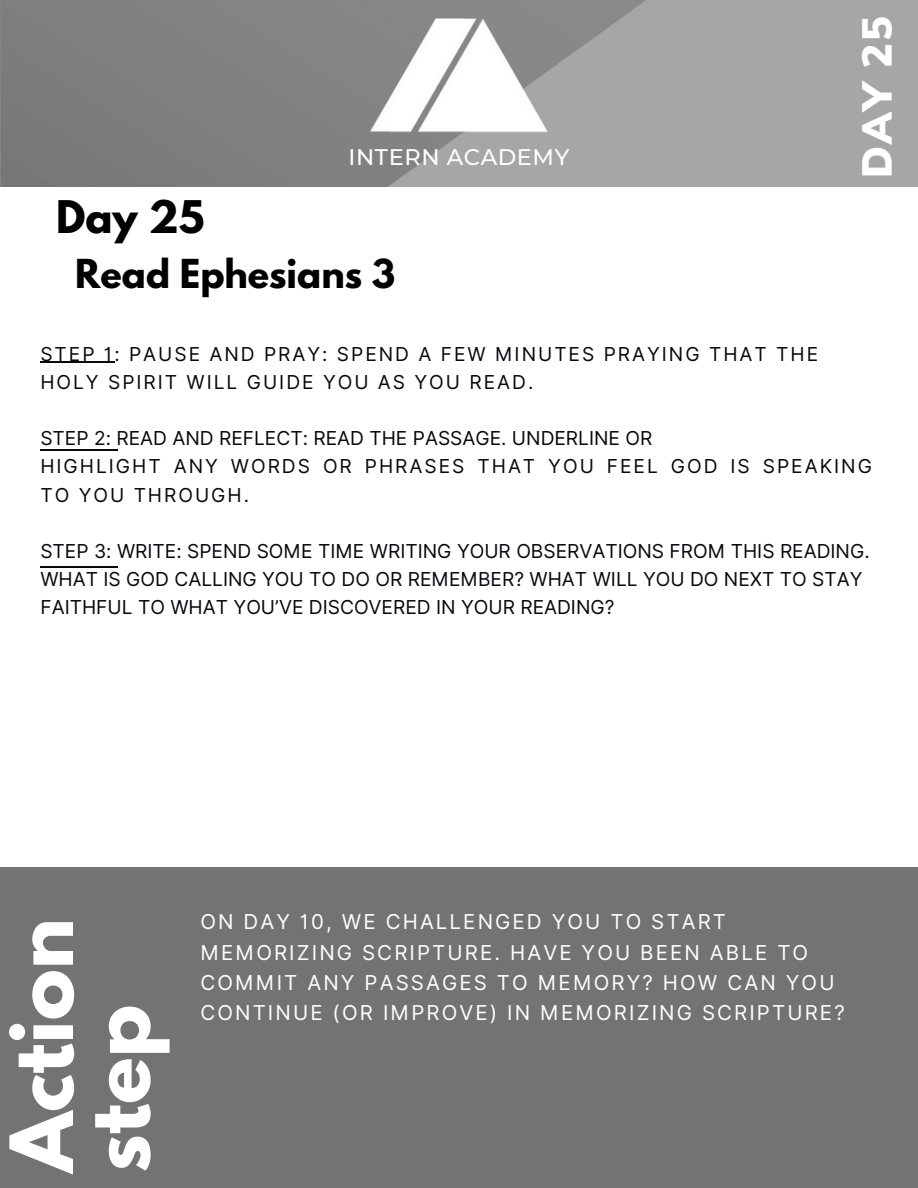
<style>
.page{position:relative;width:918px;height:1188px;background:#fff}
.page>*{position:absolute;margin:0;border:0;box-sizing:border-box;transform-origin:0 0}
.t1{font:700 77.1px/76.5px "League Spartan";color:#fff}
.t2{font:900 41.1px "Muli";color:#fff}
.t3{font:700 39.9px "League Spartan";color:#000}
.t4{font:700 35.4px "League Spartan";color:#000}
.t5{font:500 22.5px "Montserrat";letter-spacing:.025em;color:#fff}
.t6{font:20.55px/30.3px "Inter";letter-spacing:.105em;color:#fff}
.t7{font:19.2px/28.2px "Inter";color:#06090f}
.t8{font:19.2px/28.2px "Inter";letter-spacing:.105em;color:#06090f}
</style>
<div class="page">
<svg style="left:0;top:0;width:917px;height:186px;background:#929292"></svg>
<div style="left:899px;top:61px;width:19px;height:36px;background:#a6a6a6"></div>
<img style="left:297px;top:0;width:323px;height:187px">
<div style="left:0;top:867px;width:918px;height:321px;background:#737373"></div>
<hr style="left:40px;top:566px;width:78px;height:1px;background:#06090f">
<hr style="left:40px;top:449px;width:78px;height:1px;background:#06090f">
<hr style="left:40px;top:362px;width:74px;height:1px;background:#06090f">
<p class="t5" style="left:349px;top:144px;width:222px">INTERN ACADEMY</p>
<p class="t3" style="left:56px;top:197px;width:150px">Day 25</p>
<p class="t4" style="left:75px;top:256px;width:322px">Read Ephesians 3</p>
<p class="t8" style="left:40px;top:340px;width:779px">STEP 1: PAUSE AND PRAY: SPEND A FEW MINUTES PRAYING THAT THE</p>
<p class="t8" style="left:40px;top:368px;width:494px">HOLY SPIRIT WILL GUIDE YOU AS YOU READ.</p>
<p class="t2" style="left:851px;top:178px;width:163px;rotate:-90deg">DAY 25</p>
<p class="t7" style="left:40px;top:424px;width:613px">STEP 2: READ AND REFLECT: READ THE PASSAGE. UNDERLINE OR</p>
<p class="t8" style="left:40px;top:452px;width:833px">HIGHLIGHT ANY WORDS OR PHRASES THAT YOU FEEL GOD IS SPEAKING<br>TO YOU THROUGH.</p>
<p class="t7" style="left:40px;top:537px;width:831px">STEP 3: WRITE: SPEND SOME TIME WRITING YOUR OBSERVATIONS FROM THIS READING.<br>WHAT IS GOD CALLING YOU TO DO OR REMEMBER? WHAT WILL YOU DO NEXT TO STAY<br>FAITHFUL TO WHAT YOU’VE DISCOVERED IN YOUR READING?</p>
<p class="t1" style="left:14px;top:1172px;width:256px;rotate:-90deg">Action step</p>
<p class="t6" style="left:200px;top:907px;width:646px">ON DAY 10, WE CHALLENGED YOU TO START MEMORIZING SCRIPTURE. HAVE YOU BEEN ABLE TO COMMIT ANY PASSAGES TO MEMORY? HOW CAN YOU CONTINUE (OR IMPROVE) IN MEMORIZING SCRIPTURE?</p>
</div>
